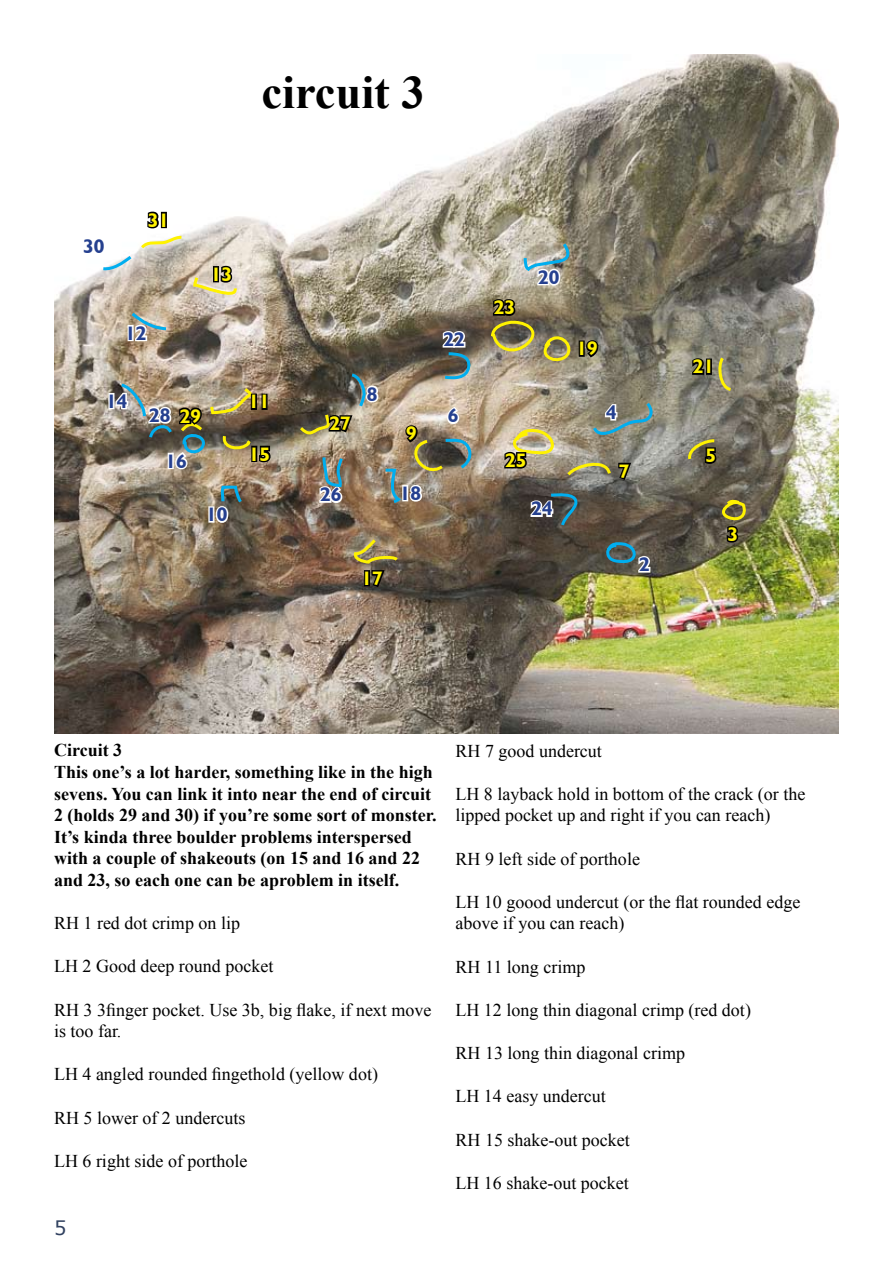
<style>
.page{position:relative;width:893px;height:1263px;background:#fff}
.page>*{position:absolute;margin:0;border:0;box-sizing:border-box;transform-origin:0 0}
.t1{font:700 46.5px "Times New Roman";color:#000}
.t2{font:700 19.5px "Humanist 521 BT";color:#25408f}
.t3{font:700 19.5px "Humanist 521 BT";color:#fff200}
.t4{font:19.5px "Verdana";color:#314160}
.t5{font:18px/21.6px "Times New Roman";color:#000}
.t6{font:700 18px/21.6px "Times New Roman";color:#000}
</style>
<div class="page">
<img style="left:54px;top:54px;width:785px;height:679px">
<svg style="left:716px;top:498px;width:31px;height:46px"></svg>
<svg style="left:717px;top:354px;width:17px;height:39px"></svg>
<div style="left:108px;top:393px;width:6px;height:16px;border:3px solid #fff"></div>
<div style="left:208px;top:506px;width:6px;height:17px;border:3px solid #fff"></div>
<svg style="left:687px;top:438px;width:32px;height:28px"></svg>
<svg style="left:691px;top:356px;width:15px;height:20px"></svg>
<div style="left:706px;top:359px;width:6px;height:16px;border:3px solid #000"></div>
<div style="left:579px;top:340px;width:6px;height:17px;border:3px solid #000"></div>
<svg style="left:584px;top:338px;width:16px;height:21px"></svg>
<svg style="left:489px;top:297px;width:89px;height:67px;background:#857b56"></svg>
<svg style="left:192px;top:263px;width:46px;height:38px;background:#bdb395"></svg>
<svg style="left:353px;top:536px;width:48px;height:53px;background:#796b49"></svg>
<svg style="left:605px;top:540px;width:47px;height:34px;background:#5e7272"></svg>
<svg style="left:503px;top:399px;width:154px;height:83px;background:#9a957e"></svg>
<svg style="left:214px;top:484px;width:31px;height:40px"></svg>
<svg style="left:128px;top:310px;width:41px;height:33px"></svg>
<svg style="left:522px;top:240px;width:59px;height:47px;background:#a9aea5"></svg>
<svg style="left:529px;top:492px;width:47px;height:36px"></svg>
<img style="left:297px;top:329px;width:179px;height:176px">
<img style="left:114px;top:382px;width:159px;height:90px">
<svg style="left:81px;top:209px;width:104px;height:62px"></svg>
<h1 class="t1" style="left:261px;top:60px;width:165px">circuit 3</h1>
<p class="t2" style="left:83px;top:234px;width:23px">30</p>
<p class="t3" style="left:148px;top:208px;width:23px">31</p>
<p class="t2" style="left:125px;top:321px;width:23px">12</p>
<p class="t3" style="left:211px;top:262px;width:23px">13</p>
<p class="t2" style="left:106px;top:389px;width:23px">14</p>
<p class="t2" style="left:149px;top:403px;width:23px">28</p>
<p class="t2" style="left:165px;top:449px;width:23px">16</p>
<p class="t3" style="left:180px;top:404px;width:23px">29</p>
<p class="t2" style="left:206px;top:502px;width:23px">10</p>
<p class="t3" style="left:249px;top:390px;width:23px">11</p>
<p class="t3" style="left:249px;top:442px;width:23px">15</p>
<p class="t3" style="left:330px;top:411px;width:23px">27</p>
<p class="t2" style="left:367px;top:382px;width:12px">8</p>
<p class="t3" style="left:406px;top:422px;width:12px">9</p>
<p class="t2" style="left:320px;top:482px;width:23px">26</p>
<p class="t2" style="left:400px;top:481px;width:23px">18</p>
<p class="t2" style="left:443px;top:327px;width:23px">22</p>
<p class="t2" style="left:448px;top:403px;width:12px">6</p>
<p class="t3" style="left:362px;top:566px;width:23px">17</p>
<p class="t3" style="left:494px;top:295px;width:23px">23</p>
<p class="t2" style="left:538px;top:265px;width:23px">20</p>
<p class="t3" style="left:505px;top:448px;width:23px">25</p>
<p class="t2" style="left:531px;top:497px;width:23px">24</p>
<p class="t3" style="left:576px;top:336px;width:23px">19</p>
<p class="t2" style="left:606px;top:400px;width:12px">4</p>
<p class="t3" style="left:619px;top:459px;width:12px">7</p>
<p class="t2" style="left:639px;top:552px;width:12px">2</p>
<p class="t3" style="left:693px;top:355px;width:23px">21</p>
<p class="t3" style="left:705px;top:443px;width:12px">5</p>
<p class="t3" style="left:727px;top:522px;width:12px">3</p>
<p class="t6" style="left:54px;top:739px;width:384px">Circuit 3<br>This one’s a lot harder, something like in the high sevens. You can link it into near the end of circuit 2 (holds 29 and 30) if you’re some sort of monster.<br>It’s kinda three boulder problems interspersed with a couple of shakeouts (on 15 and 16 and 22 and 23, so each one can be aproblem in itself.</p>
<p class="t5" style="left:54px;top:912px;width:187px">RH 1 red dot crimp on lip</p>
<p class="t5" style="left:54px;top:955px;width:221px">LH 2 Good deep round pocket</p>
<p class="t5" style="left:54px;top:998px;width:379px">RH 3 3finger pocket. Use 3b, big flake, if next move is too far.</p>
<p class="t5" style="left:54px;top:1063px;width:325px">LH 4 angled rounded fingethold (yellow dot)</p>
<p class="t5" style="left:54px;top:1106px;width:193px">RH 5 lower of 2 undercuts</p>
<p class="t5" style="left:54px;top:1150px;width:195px">LH 6 right side of porthole</p>
<p class="t4" style="left:54px;top:1214px;width:14px">5</p>
<p class="t5" style="left:455px;top:739px;width:148px">RH 7 good undercut</p>
<p class="t5" style="left:455px;top:783px;width:351px">LH 8 layback hold in bottom of the crack (or the lipped pocket up and right if you can reach)</p>
<p class="t5" style="left:455px;top:847px;width:186px">RH 9 left side of porthole</p>
<p class="t5" style="left:455px;top:891px;width:346px">LH 10 goood undercut (or the flat rounded edge above if you can reach)</p>
<p class="t5" style="left:455px;top:955px;width:131px">RH 11 long crimp</p>
<p class="t5" style="left:455px;top:999px;width:297px">LH 12 long thin diagonal crimp (red dot)</p>
<p class="t5" style="left:455px;top:1042px;width:231px">RH 13 long thin diagonal crimp</p>
<p class="t5" style="left:455px;top:1085px;width:152px">LH 14 easy undercut</p>
<p class="t5" style="left:455px;top:1128px;width:176px">RH 15 shake-out pocket</p>
<p class="t5" style="left:455px;top:1171px;width:175px">LH 16 shake-out pocket</p>
</div>
